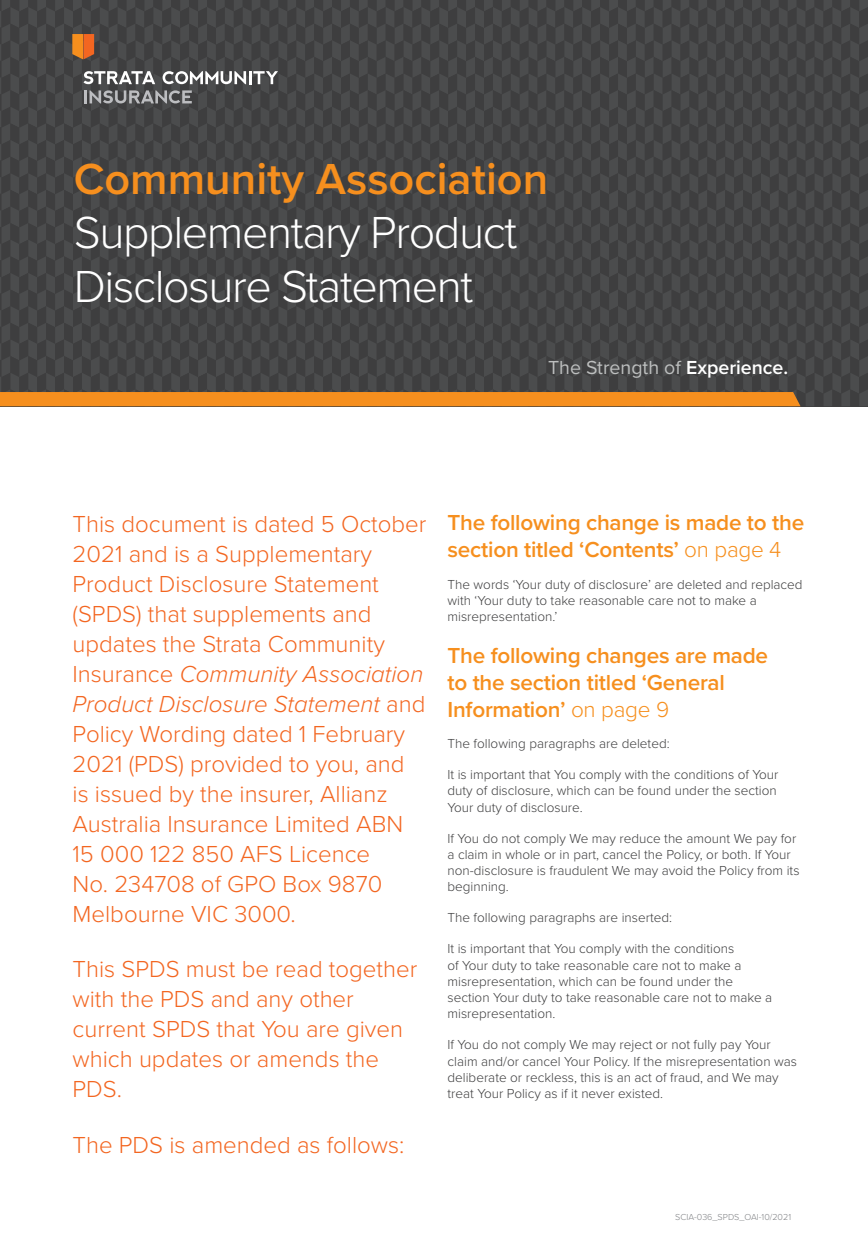
<style>
.page{position:relative;width:868px;height:1238px;background:#fff}
.page>*{position:absolute;margin:0;border:0;box-sizing:border-box;transform-origin:0 0}
.t1{font:300 46.5px/54px "Proxima Nova";letter-spacing:-.03em;color:#fff}
.t2{font:600 45px "Proxima Nova";color:#f68f1e}
.t3{font:300 24px/30px "Proxima Nova";color:#f36621}
.t4{font:600 22.5px/27px "Proxima Nova";letter-spacing:-.01em;color:#f68f1e}
.t5{font:19.65px "Proxima Nova";color:#bdbfbf}
.t6{font:300 13.5px/16.2px "Proxima Nova";color:#3e3e3f}
.t7{font:300 9px "Proxima Nova";color:#808285}
.s1{font-weight:600;color:#fff}
.s2{font-style:italic}
.s3{font-weight:300}
</style>
<div class="page">
<svg style="left:0;top:0;width:868px;height:407px;background:#4a4745"></svg>
<p class="t2" style="left:74px;top:145px;width:476px">Community Association</p>
<p class="t1" style="left:74px;top:202px;width:445px">Supplementary Product<br>Disclosure Statement</p>
<h3 class="t5" style="left:548px;top:353px;width:242px">The Strength of <span class="s1">Experience.</span></h3>
<p class="t3" style="left:73px;top:507px;width:355px">This document is dated 5 October<br>2021 and is a Supplementary<br>Product Disclosure Statement (SPDS) that supplements and updates the Strata Community<br>Insurance <span class="s2">Community Association<br>Product Disclosure Statement</span> and<br>Policy Wording dated 1 February<br>2021 (PDS) provided to you, and is issued by the insurer, Allianz<br>Australia Insurance Limited ABN<br>15 000 122 850 AFS Licence<br>No. 234708 of GPO Box 9870<br>Melbourne VIC 3000.</p>
<p class="t3" style="left:73px;top:953px;width:346px">This SPDS must be read together with the PDS and any other current SPDS that You are given which updates or amends the<br>PDS.</p>
<p class="t3" style="left:73px;top:1128px;width:333px">The PDS is amended as follows:</p>
<p class="t4" style="left:447px;top:508px;width:358px">The following change is made to the section titled ‘Contents’ <span class="s3">on page 4</span></p>
<p class="t6" style="left:447px;top:575px;width:356px">The words ‘Your duty of disclosure’ are deleted and replaced with ‘Your duty to take reasonable care not to make a misrepresentation.’</p>
<p class="t4" style="left:447px;top:641px;width:322px">The following changes are made to the section titled ‘General<br>Information’ <span class="s3">on page 9</span></p>
<p class="t6" style="left:447px;top:734px;width:224px">The following paragraphs are deleted:</p>
<p class="t6" style="left:447px;top:765px;width:332px">It is important that You comply with the conditions of Your duty of disclosure, which can be found under the section<br>Your duty of disclosure.</p>
<p class="t6" style="left:447px;top:829px;width:353px">If You do not comply We may reduce the amount We pay for a claim in whole or in part, cancel the Policy, or both. If Your non-disclosure is fraudulent We may avoid the Policy from its beginning.</p>
<p class="t6" style="left:447px;top:908px;width:226px">The following paragraphs are inserted:</p>
<p class="t6" style="left:447px;top:940px;width:326px">It is important that You comply with the conditions<br>of Your duty to take reasonable care not to make a misrepresentation, which can be found under the section Your duty to take reasonable care not to make a misrepresentation.</p>
<p class="t6" style="left:447px;top:1035px;width:351px">If You do not comply We may reject or not fully pay Your claim and/or cancel Your Policy. If the misrepresentation was deliberate or reckless, this is an act of fraud, and We may treat Your Policy as if it never existed.</p>
<p class="t7" style="left:675px;top:1209px;width:117px">SCIA-036_SPDS_OAI-10/2021</p>
</div>
